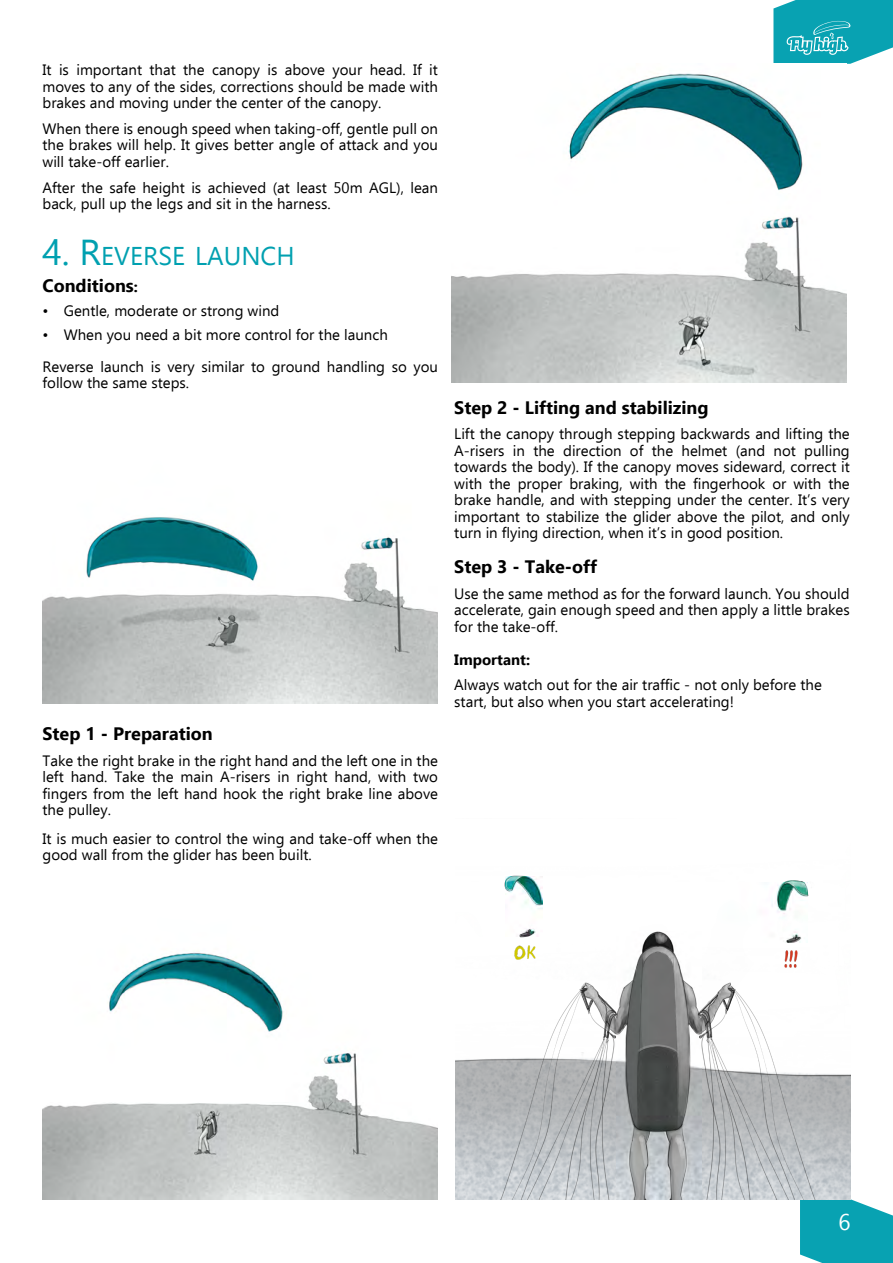
<style>
.page{position:relative;width:893px;height:1263px;background:#fff}
.page>*{position:absolute;margin:0;border:0;box-sizing:border-box;transform-origin:0 0}
.t1{font:25.65px "Ebrima";color:#00a0b0}
.t2{font:22.8px "Ebrima";color:#fff}
.t3{font:700 18px "Ebrima";color:#000}
.t4{font:15px/16.5px "Ebrima";color:#000;text-align:justify}
.t5{font:700 15px "Ebrima";color:#000}
.s1{font-size:36px}
.s2{font-size:15px}
</style>
<div class="page">
<svg style="left:800px;top:1199px;width:93px;height:64px;background:#1ca9b8"></svg>
<svg style="left:773px;top:0;width:120px;height:64px;background:#27adbb"></svg>
<img style="left:43px;top:517px;width:395px;height:186px">
<img style="left:43px;top:952px;width:395px;height:247px">
<img style="left:451px;top:73px;width:396px;height:310px">
<img style="left:455px;top:875px;width:395px;height:324px">
<img style="left:500px;top:986px;width:315px;height:213px">
<img style="left:581px;top:932px;width:154px;height:267px">
<img style="left:785px;top:951px;width:13px;height:16px">
<img style="left:514px;top:945px;width:22px;height:14px">
<p class="t4" style="left:43px;top:63px;width:397px">It is important that the canopy is above your head. If it moves to any of the sides, corrections should be made with brakes and moving under the center of the canopy.</p>
<p class="t4" style="left:43px;top:122px;width:397px">When there is enough speed when taking-off, gentle pull on the brakes will help. It gives better angle of attack and you will take-off earlier.</p>
<p class="t4" style="left:43px;top:181px;width:397px">After the safe height is achieved (at least 50m AGL), lean back, pull up the legs and sit in the harness.</p>
<h1 class="t1" style="left:43px;top:247px;width:254px"><span class="s1">4. R</span>EVERSE LAUNCH</h1>
<p class="t3" style="left:43px;top:279px;width:97px">Conditions<span class="s2">:</span></p>
<p class="t4" style="left:43px;top:304px;width:238px">• Gentle, moderate or strong wind</p>
<p class="t4" style="left:43px;top:321px;width:397px;line-height:31.5px">• When you need a bit more control for the launch<br>Reverse launch is very similar to ground handling so you</p>
<p class="t4" style="left:43px;top:376px;width:148px">follow the same steps.</p>
<p class="t3" style="left:43px;top:727px;width:172px">Step 1 - Preparation</p>
<p class="t4" style="left:43px;top:753px;width:397px">Take the right brake in the right hand and the left one in the left hand. Take the main A-risers in right hand, with two fingers from the left hand hook the right brake line above the pulley.</p>
<p class="t4" style="left:43px;top:831px;width:397px">It is much easier to control the wing and take-off when the good wall from the glider has been built.</p>
<p class="t3" style="left:454px;top:400px;width:256px">Step 2 - Lifting and stabilizing</p>
<p class="t4" style="left:454px;top:427px;width:397px">Lift the canopy through stepping backwards and lifting the A-risers in the direction of the helmet (and not pulling towards the body). If the canopy moves sideward, correct it with the proper braking, with the fingerhook or with the brake handle, and with stepping under the center. It’s very important to stabilize the glider above the pilot, and only turn in flying direction, when it’s in good position.</p>
<p class="t3" style="left:454px;top:560px;width:144px">Step 3 - Take-off</p>
<p class="t4" style="left:454px;top:586px;width:397px">Use the same method as for the forward launch. You should accelerate, gain enough speed and then apply a little brakes for the take-off.</p>
<p class="t5" style="left:454px;top:653px;width:77px">Important:</p>
<p class="t4" style="left:454px;top:678px;width:369px">Always watch out for the air traffic - not only before the start, but also when you start accelerating!</p>
<h2 class="t2" style="left:838px;top:1213px;width:14px">6</h2>
</div>
